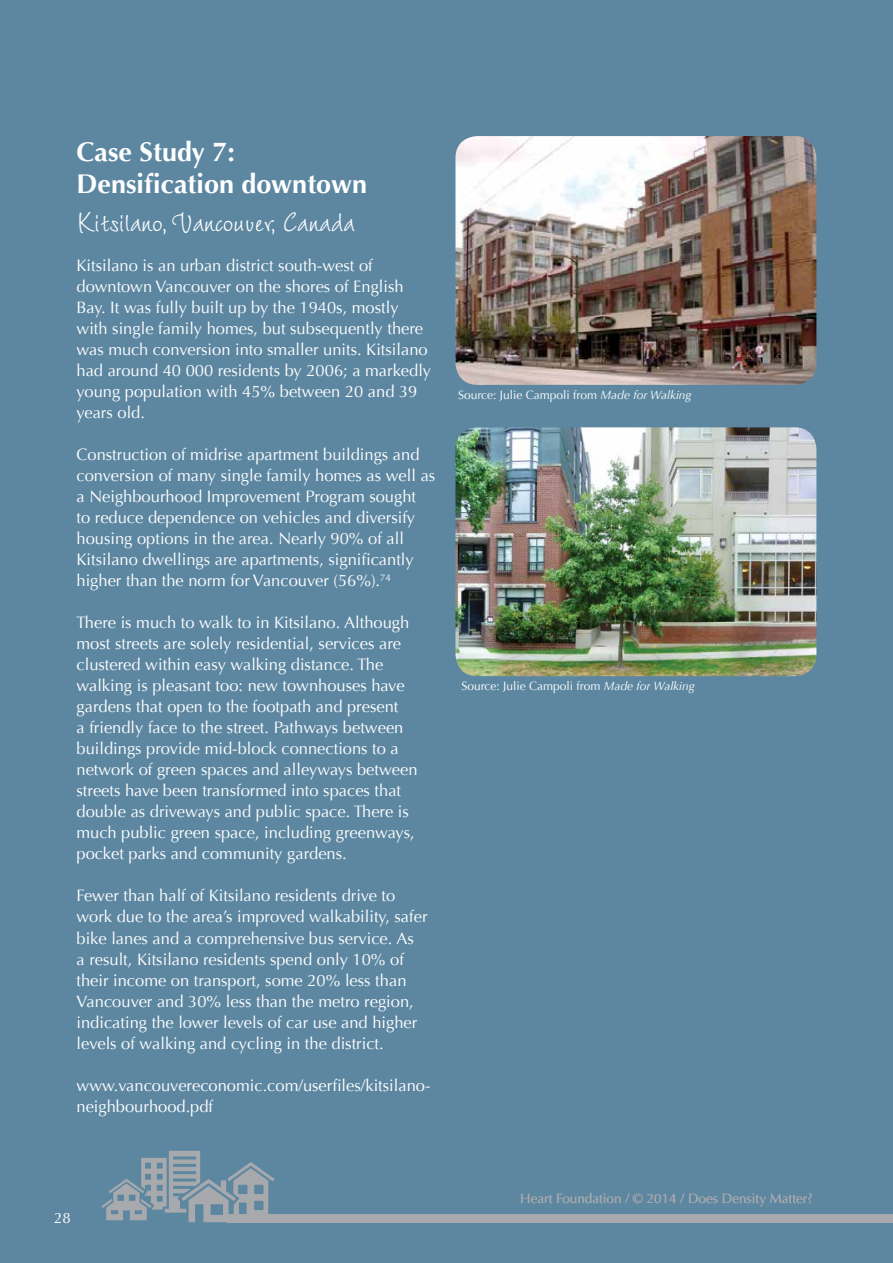
<style>
.page{position:relative;width:893px;height:1263px;background:#5d87a1}
.page>*{position:absolute;margin:0;border:0;box-sizing:border-box;transform-origin:0 0}
.t1{font:39px "Wiesbaden Swing";color:#fff}
.t2{font:700 27px/32.4px "Optima";color:#fff}
.t3{font:16.5px/21px "Optima";color:#fff}
.t4{font:15px "Optima";color:#fff}
.t5{font:13.5px "Optima";color:#a7a9ac}
.t6{font:12px "Optima";color:#fff}
.s1{font-style:italic}
</style>
<div class="page">
<img style="left:455px;top:136px;width:361px;height:249px">
<img style="left:455px;top:427px;width:361px;height:249px">
<svg style="left:101px;top:1151px;width:174px;height:72px"></svg>
<div style="left:227px;top:1214px;width:666px;height:8px;background:#a7a9ac"></div>
<h2 class="t2" style="left:77px;top:136px;width:292px">Case Study 7:<br>Densification downtown</h2>
<h1 class="t1" style="left:77px;top:200px;width:280px">Kitsilano, Vancouver, Canada</h1>
<p class="t3" style="left:77px;top:255px;width:356px">Kitsilano is an urban district south-west of downtown Vancouver on the shores of English Bay. It was fully built up by the 1940s, mostly with single family homes, but subsequently there was much conversion into smaller units. Kitsilano had around 40 000 residents by 2006; a markedly young population with 45% between 20 and 39 years old.</p>
<p class="t3" style="left:77px;top:444px;width:360px">Construction of midrise apartment buildings and conversion of many single family homes as well as a Neighbourhood Improvement Program sought<br>to reduce dependence on vehicles and diversify housing options in the area. Nearly 90% of all Kitsilano dwellings are apartments, significantly higher than the norm for Vancouver (56%).<sup>74</sup></p>
<p class="t3" style="left:77px;top:612px;width:343px">There is much to walk to in Kitsilano. Although most streets are solely residential, services are clustered within easy walking distance. The walking is pleasant too: new townhouses have gardens that open to the footpath and present<br>a friendly face to the street. Pathways between buildings provide mid-block connections to a network of green spaces and alleyways between streets have been transformed into spaces that double as driveways and public space. There is much public green space, including greenways, pocket parks and community gardens.</p>
<p class="t3" style="left:77px;top:886px;width:352px">Fewer than half of Kitsilano residents drive to work due to the area’s improved walkability, safer bike lanes and a comprehensive bus service. As<br>a result, Kitsilano residents spend only 10% of their income on transport, some 20% less than Vancouver and 30% less than the metro region, indicating the lower levels of car use and higher levels of walking and cycling in the district.</p>
<p class="t3" style="left:77px;top:1075px;width:355px">www.vancouvereconomic.com/userfiles/kitsilano&shy;neighbourhood.pdf</p>
<p class="t6" style="left:458px;top:388px;width:235px">Source: Julie Campoli from <span class="s1">Made for Walking</span></p>
<p class="t6" style="left:461px;top:679px;width:235px">Source: Julie Campoli from <span class="s1">Made for Walking</span></p>
<p class="t4" style="left:54px;top:1209px;width:18px">28</p>
<p class="t5" style="left:520px;top:1190px;width:294px">Heart Foundation / © 2014 / Does Density Matter?</p>
</div>
